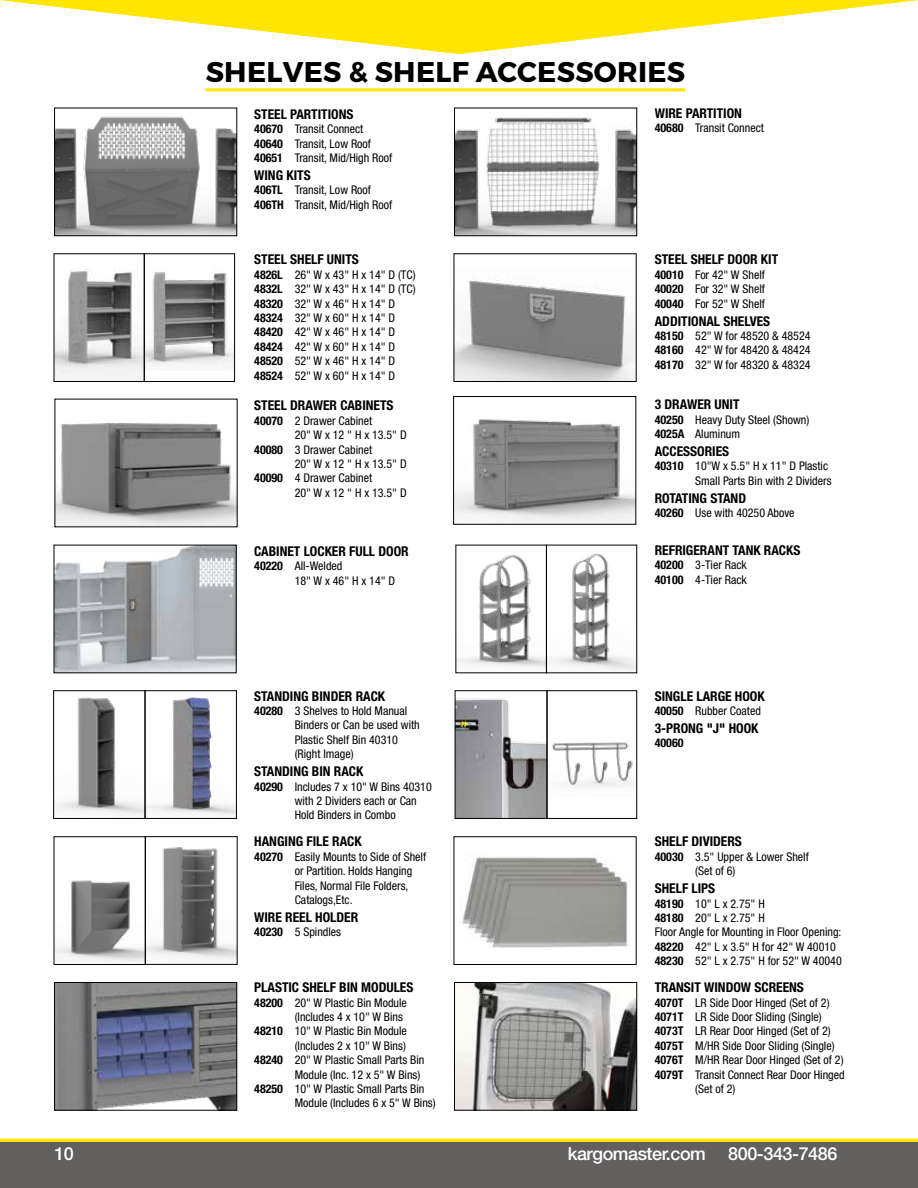
<style>
.page{position:relative;width:918px;height:1188px;background:#fff}
.page>*{position:absolute;margin:0;border:0;box-sizing:border-box;transform-origin:0 0}
.t1{font:700 28.5px "Montserrat";letter-spacing:.01em;color:#000}
.t2{font:500 18px "Helvetica Neue LT Std";letter-spacing:-.025em;color:#fff}
.t3{font:700 condensed 13.5px "Helvetica Neue LT Std";color:#000}
.t4{font:condensed 12px/14.4px "Helvetica Neue LT Std";color:#000}
.t5{font:700 condensed 12px "Helvetica Neue LT Std";color:#000}
.s1{font-weight:700}
</style>
<div class="page">
<div style="left:0;top:1139px;width:918px;height:6px;background:#ffe500"></div>
<div style="left:0;top:1142px;width:918px;height:46px;background:#625f5f"></div>
<svg style="left:0;top:0;width:918px;height:54px"></svg>
<hr style="left:206px;top:88px;width:479px;height:3px;background:#ffe500">
<img style="left:56px;top:116px;width:179px;height:118px">
<div style="left:54px;top:108px;width:183px;height:128px;border:1px solid #000"></div>
<img style="left:456px;top:115px;width:179px;height:119px">
<div style="left:454px;top:108px;width:183px;height:128px;border:1px solid #000"></div>
<img style="left:456px;top:278px;width:178px;height:102px">
<img style="left:56px;top:547px;width:178px;height:124px">
<img style="left:56px;top:880px;width:88px;height:82px">
<img style="left:460px;top:854px;width:168px;height:94px">
<img style="left:56px;top:984px;width:179px;height:124px">
<div style="left:54px;top:982px;width:183px;height:128px;border:1px solid #000"></div>
<img style="left:456px;top:984px;width:179px;height:124px">
<div style="left:454px;top:982px;width:183px;height:128px;border:1px solid #000"></div>
<img style="left:57px;top:423px;width:178px;height:102px">
<img style="left:455px;top:419px;width:179px;height:103px">
<div style="left:453px;top:396px;width:183px;height:128px;border:1px solid #000"></div>
<img style="left:55px;top:697px;width:88px;height:118px">
<div style="left:53px;top:691px;width:92px;height:128px;border:1px solid #000"></div>
<img style="left:457px;top:698px;width:88px;height:119px">
<div style="left:455px;top:691px;width:92px;height:128px;border:1px solid #000"></div>
<img style="left:147px;top:697px;width:88px;height:119px">
<div style="left:145px;top:691px;width:92px;height:128px;border:1px solid #000"></div>
<img style="left:552px;top:742px;width:83px;height:45px">
<div style="left:547px;top:691px;width:90px;height:128px;border:1px solid #000"></div>
<img style="left:458px;top:553px;width:177px;height:118px">
<div style="left:546px;top:545px;width:91px;height:128px;border:1px solid #000"></div>
<img style="left:56px;top:270px;width:87px;height:110px">
<img style="left:146px;top:271px;width:87px;height:96px">
<div style="left:144px;top:254px;width:91px;height:128px;border:1px solid #000"></div>
<img style="left:147px;top:847px;width:88px;height:113px">
<div style="left:145px;top:836px;width:92px;height:129px;border:1px solid #000"></div>
<h1 class="t1" style="left:206px;top:54px;width:481px">SHELVES &amp; SHELF ACCESSORIES</h1>
<p class="t3" style="left:254px;top:106px;width:101px">STEEL PARTITIONS</p>
<p class="t4" style="left:254px;top:122px;width:140px"><span class="s1">40670</span> Transit Connect<br><span class="s1">40640</span> Transit, Low Roof<br><span class="s1">40651</span> Transit, Mid/High Roof</p>
<p class="t3" style="left:254px;top:167px;width:58px">WING KITS</p>
<p class="t4" style="left:254px;top:183px;width:140px"><span class="s1">406TL</span> Transit, Low Roof<br><span class="s1">406TH</span> Transit, Mid/High Roof</p>
<p class="t3" style="left:254px;top:251px;width:106px">STEEL SHELF UNITS</p>
<p class="t4" style="left:254px;top:267px;width:163px"><span class="s1">4826L</span> 26" W x 43" H x 14" D (TC)<br><span class="s1">4832L</span> 32" W x 43" H x 14" D (TC)<br><span class="s1">48320</span> 32" W x 46" H x 14" D<br><span class="s1">48324</span> 32" W x 60" H x 14" D<br><span class="s1">48420</span> 42" W x 46" H x 14" D<br><span class="s1">48424</span> 42" W x 60" H x 14" D<br><span class="s1">48520</span> 52" W x 46" H x 14" D<br><span class="s1">48524</span> 52" W x 60" H x 14" D</p>
<p class="t3" style="left:254px;top:397px;width:141px">STEEL DRAWER CABINETS</p>
<p class="t4" style="left:254px;top:413px;width:119px"><span class="s1">40070</span> 2 Drawer Cabinet</p>
<p class="t4" style="left:295px;top:428px;width:113px">20" W x 12 " H x 13.5" D</p>
<p class="t4" style="left:254px;top:442px;width:119px"><span class="s1">40080</span> 3 Drawer Cabinet</p>
<p class="t4" style="left:295px;top:456px;width:113px">20" W x 12 " H x 13.5" D</p>
<p class="t4" style="left:254px;top:471px;width:119px"><span class="s1">40090</span> 4 Drawer Cabinet</p>
<p class="t4" style="left:295px;top:485px;width:113px">20" W x 12 " H x 13.5" D</p>
<p class="t3" style="left:254px;top:543px;width:156px">CABINET LOCKER FULL DOOR</p>
<p class="t4" style="left:295px;top:559px;width:102px;text-indent:-40px"><span class="s1">40220</span> All-Welded<br>18" W x 46" H x 14" D</p>
<p class="t3" style="left:254px;top:688px;width:132px">STANDING BINDER RACK</p>
<p class="t4" style="left:295px;top:704px;width:127px;text-indent:-40px"><span class="s1">40280</span> 3 Shelves to Hold Manual<br>Binders or Can be used with<br>Plastic Shelf Bin 40310 (Right Image)</p>
<p class="t3" style="left:254px;top:763px;width:111px">STANDING BIN RACK</p>
<p class="t4" style="left:295px;top:779px;width:139px;text-indent:-40px"><span class="s1">40290</span> Includes 7 x 10" W Bins 40310 with 2 Dividers each or Can<br>Hold Binders in Combo</p>
<p class="t3" style="left:254px;top:833px;width:109px">HANGING FILE RACK</p>
<p class="t4" style="left:295px;top:849px;width:133px;text-indent:-40px"><span class="s1">40270</span> Easily Mounts to Side of Shelf or Partition. Holds Hanging<br>Files, Normal File Folders,<br>Catalogs,Etc.</p>
<p class="t3" style="left:254px;top:909px;width:105px">WIRE REEL HOLDER</p>
<p class="t4" style="left:254px;top:925px;width:88px"><span class="s1">40230</span> 5 Spindles</p>
<p class="t3" style="left:254px;top:979px;width:161px">PLASTIC SHELF BIN MODULES</p>
<p class="t4" style="left:254px;top:995px;width:154px"><span class="s1">48200</span> 20" W Plastic Bin Module</p>
<p class="t4" style="left:295px;top:1009px;width:110px">(Includes 4 x 10" W Bins</p>
<p class="t4" style="left:254px;top:1024px;width:154px"><span class="s1">48210</span> 10" W Plastic Bin Module</p>
<p class="t4" style="left:295px;top:1038px;width:113px">(Includes 2 x 10" W Bins)</p>
<p class="t4" style="left:254px;top:1053px;width:172px"><span class="s1">48240</span> 20" W Plastic Small Parts Bin</p>
<p class="t4" style="left:295px;top:1067px;width:127px">Module (Inc. 12 x 5" W Bins)</p>
<p class="t4" style="left:254px;top:1081px;width:172px"><span class="s1">48250</span> 10" W Plastic Small Parts Bin</p>
<p class="t4" style="left:295px;top:1096px;width:142px">Module (Includes 6 x 5" W Bins)</p>
<p class="t3" style="left:655px;top:105px;width:89px">WIRE PARTITION</p>
<p class="t4" style="left:655px;top:121px;width:111px"><span class="s1">40680</span> Transit Connect</p>
<p class="t3" style="left:655px;top:251px;width:125px">STEEL SHELF DOOR KIT</p>
<p class="t4" style="left:655px;top:267px;width:112px;text-align:justify"><span class="s1">40010</span> For 42" W Shelf <span class="s1">40020</span> For 32" W Shelf <span class="s1">40040</span> For 52" W Shelf</p>
<p class="t3" style="left:655px;top:313px;width:117px">ADDITIONAL SHELVES</p>
<p class="t4" style="left:655px;top:329px;width:157px;text-align:justify"><span class="s1">48150</span> 52" W for 48520 &amp; 48524<br><span class="s1">48160</span> 42" W for 48420 &amp; 48424<br><span class="s1">48170</span> 32" W for 48320 &amp; 48324</p>
<p class="t3" style="left:655px;top:396px;width:86px">3 DRAWER UNIT</p>
<p class="t4" style="left:655px;top:412px;width:156px"><span class="s1">40250</span> Heavy Duty Steel (Shown)<br><span class="s1">4025A</span> Aluminum</p>
<p class="t3" style="left:655px;top:443px;width:76px">ACCESSORIES</p>
<p class="t4" style="left:655px;top:459px;width:178px;text-align:right"><span class="s1">40310</span> 10"W x 5.5" H x 11" D Plastic<br>Small Parts Bin with 2 Dividers</p>
<p class="t3" style="left:655px;top:490px;width:93px">ROTATING STAND</p>
<p class="t4" style="left:655px;top:506px;width:141px"><span class="s1">40260</span> Use with 40250 Above</p>
<p class="t3" style="left:655px;top:542px;width:147px">REFRIGERANT TANK RACKS</p>
<p class="t4" style="left:655px;top:558px;width:94px"><span class="s1">40200</span> 3-Tier Rack<br><span class="s1">40100</span> 4-Tier Rack</p>
<p class="t3" style="left:655px;top:688px;width:111px">SINGLE LARGE HOOK</p>
<p class="t4" style="left:655px;top:704px;width:108px"><span class="s1">40050</span> Rubber Coated</p>
<p class="t3" style="left:655px;top:720px;width:105px">3-PRONG "J" HOOK</p>
<p class="t5" style="left:655px;top:736px;width:30px">40060</p>
<p class="t3" style="left:655px;top:833px;width:89px">SHELF DIVIDERS</p>
<p class="t4" style="left:695px;top:849px;width:115px;text-indent:-40px"><span class="s1">40030</span> 3.5" Upper &amp; Lower Shelf (Set of 6)</p>
<p class="t3" style="left:655px;top:880px;width:62px">SHELF LIPS</p>
<p class="t4" style="left:655px;top:896px;width:189px"><span class="s1">48190</span> 10" L x 2.75" H<br><span class="s1">48180</span> 20" L x 2.75" H<br>Floor Angle for Mounting in Floor Opening:<br><span class="s1">48220</span> 42" L x 3.5" H for 42" W 40010<br><span class="s1">48230</span> 52" L x 2.75" H for 52" W 40040</p>
<p class="t3" style="left:655px;top:979px;width:151px">TRANSIT WINDOW SCREENS</p>
<p class="t4" style="left:655px;top:995px;width:176px"><span class="s1">4070T</span> LR Side Door Hinged (Set of 2)</p>
<p class="t4" style="left:655px;top:1009px;width:168px"><span class="s1">4071T</span> LR Side Door Sliding (Single)</p>
<p class="t4" style="left:655px;top:1024px;width:177px"><span class="s1">4073T</span> LR Rear Door Hinged (Set of 2)</p>
<p class="t4" style="left:655px;top:1038px;width:181px"><span class="s1">4075T</span> M/HR Side Door Sliding (Single)</p>
<p class="t4" style="left:655px;top:1053px;width:190px"><span class="s1">4076T</span> M/HR Rear Door Hinged (Set of 2)</p>
<p class="t4" style="left:655px;top:1067px;width:191px"><span class="s1">4079T</span> Transit Connect Rear Door Hinged</p>
<p class="t4" style="left:695px;top:1081px;width:42px">(Set of 2)</p>
<h2 class="t2" style="left:54px;top:1143px;width:21px">10</h2>
<h2 class="t2" style="left:568px;top:1143px;width:271px">kargomaster.com 800-343-7486</h2>
</div>
